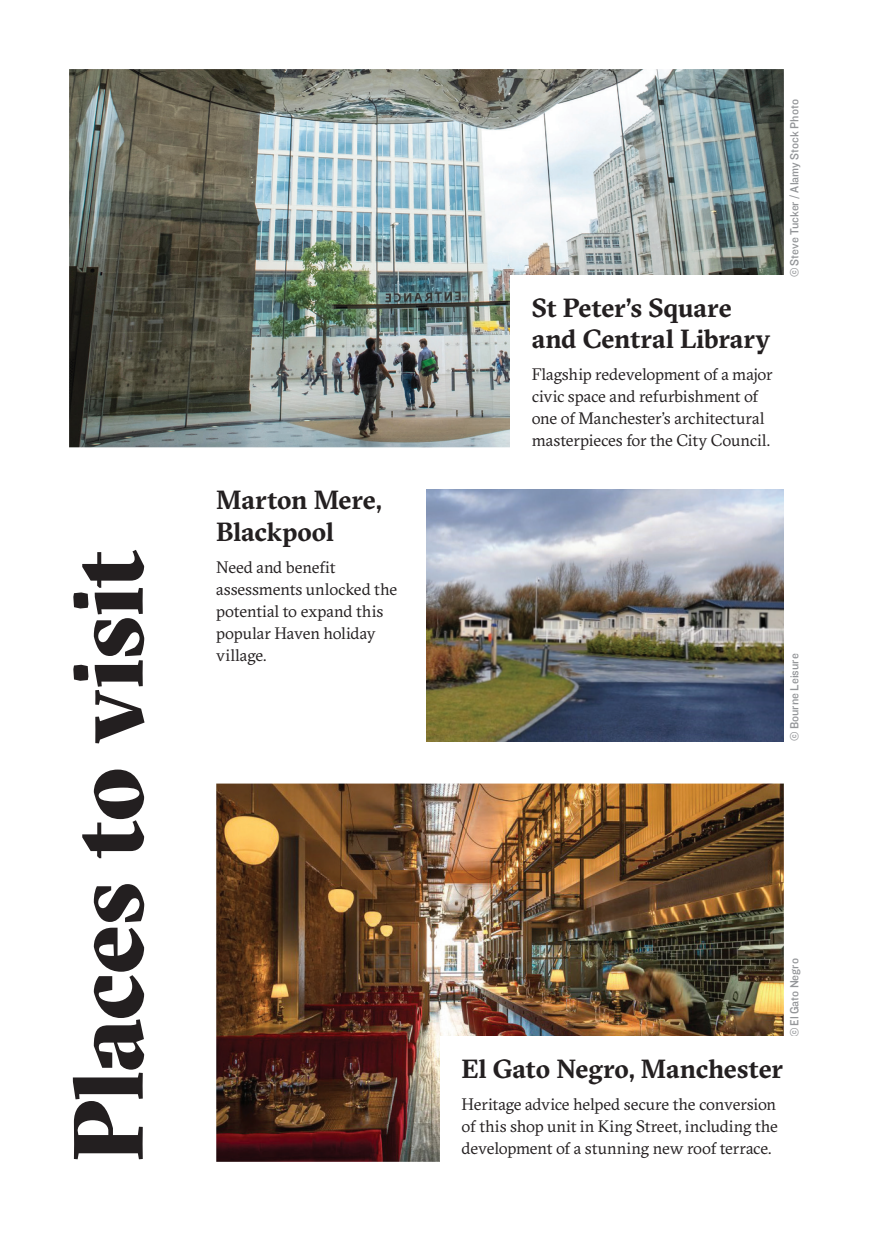
<style>
.page{position:relative;width:874px;height:1241px;background:#fff}
.page>*{position:absolute;margin:0;border:0;box-sizing:border-box;transform-origin:0 0}
.t1{font:900 98px "GT Sectra Fine";letter-spacing:-.015em;color:#231f20}
.Subheads_15_18{font:700 26.25px/31.5px "GT Sectra";letter-spacing:-.005em;color:#231f20}
.Body_9_5_12_5{font:16.62px/21.9px "GT Sectra";letter-spacing:-.005em;color:#231f20}
.Captions_7_12{font:12.25px "Knockout 31 Junior Middlewt";letter-spacing:.005em;color:#939598}
</style>
<div class="page">
<img style="left:69px;top:69px;width:714px;height:378px">
<img style="left:216px;top:783px;width:567px;height:378px">
<img style="left:426px;top:489px;width:357px;height:252px">
<div style="left:440px;top:1036px;width:402px;height:139px;background:#fff"></div>
<div style="left:510px;top:276px;width:278px;height:173px;background:#fff"></div>
<p class="t1" style="left:44px;top:1161px;width:614px;rotate:-90deg">Places to visit</p>
<p class="Subheads_15_18" style="left:216px;top:483px;width:167px">Marton Mere,<br>Blackpool</p>
<p class="Body_9_5_12_5" style="left:216px;top:556px;width:182px">Need and benefit assessments unlocked the potential to expand this popular Haven holiday village.</p>
<p class="Subheads_15_18" style="left:531px;top:291px;width:240px">St Peter’s Square and Central Library</p>
<p class="Body_9_5_12_5" style="left:531px;top:363px;width:242px">Flagship redevelopment of a major civic space and refurbishment of one of Manchester’s architectural masterpieces for the City Council.</p>
<p class="Captions_7_12" style="left:785px;top:277px;width:180px;rotate:-90deg">© Steve Tucker / Alamy Stock Photo</p>
<p class="Captions_7_12" style="left:785px;top:741px;width:89px;rotate:-90deg">© Bourne Leisure</p>
<p class="Captions_7_12" style="left:785px;top:1037px;width:81px;rotate:-90deg">© El Gato Negro</p>
<p class="Subheads_15_18" style="left:461px;top:1052px;width:322px">El Gato Negro, Manchester</p>
<p class="Body_9_5_12_5" style="left:461px;top:1093px;width:318px;text-align:justify">Heritage advice helped secure the conversion of this shop unit in King Street, including the development of a stunning new roof terrace.</p>
</div>
